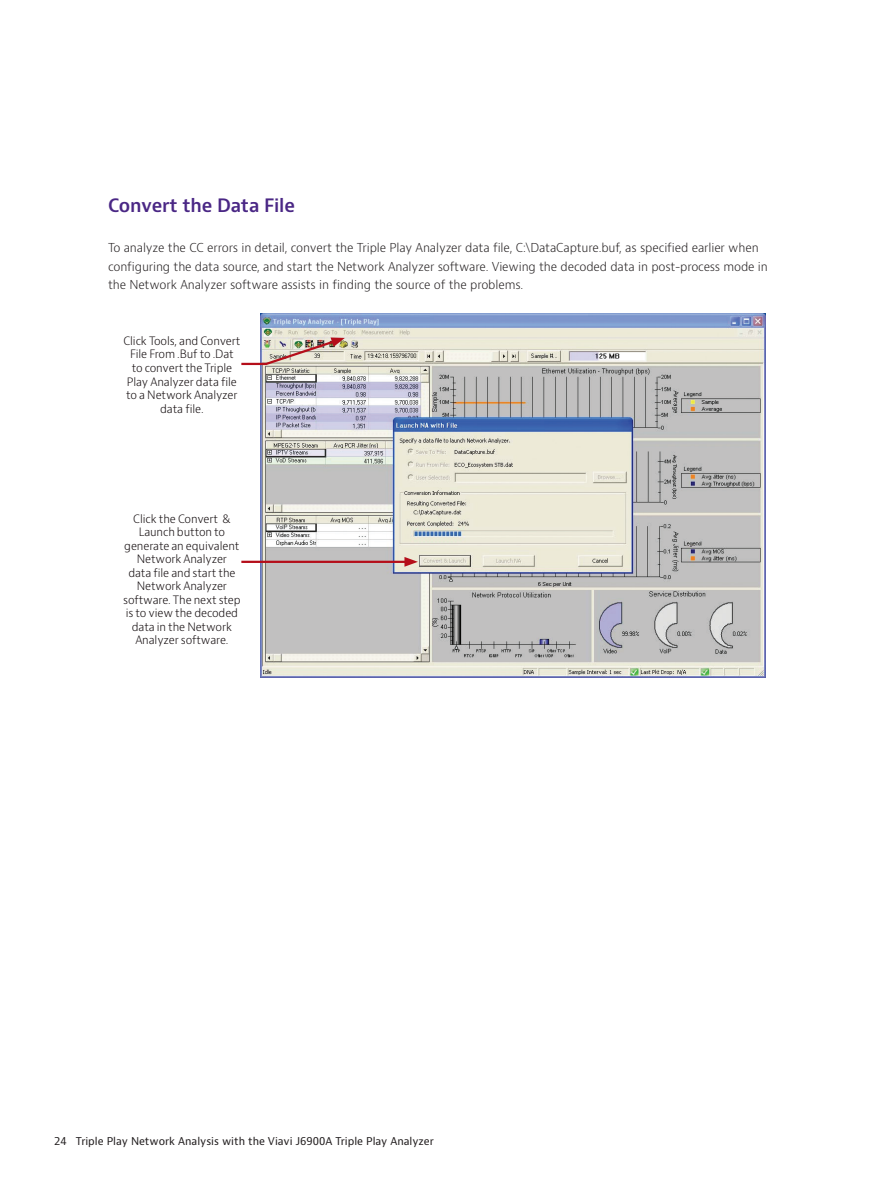
<style>
.page{position:relative;width:893px;height:1191px;background:#fff}
.page>*{position:absolute;margin:0;border:0;box-sizing:border-box;transform-origin:0 0}
.t1{font:600 18px "Bernino Sans";letter-spacing:-.01em;color:#4a2785}
.t2{font:300 12px/18.8px "Bernino Sans";letter-spacing:-.01em;color:#231f20}
.t3{font:300 11.25px/13.5px "Bernino Sans";letter-spacing:-.01em;color:#110a0c;text-align:center}
.t4{font:10.5px "Bernino Sans";color:#231f20}
</style>
<div class="page">
<img style="left:261px;top:313px;width:505px;height:364px">
<svg style="left:241px;top:337px;width:104px;height:29px"></svg>
<hr style="left:241px;top:561px;width:168px;height:2px;background:#b50e1a">
<svg style="left:404px;top:557px;width:14px;height:10px"></svg>
<h1 class="t1" style="left:108px;top:194px;width:189px">Convert the Data File</h1>
<p class="t2" style="left:108px;top:238px;width:661px">To analyze the CC errors in detail, convert the Triple Play Analyzer data file, C:\DataCapture.buf, as specified earlier when configuring the data source, and start the Network Analyzer software. Viewing the decoded data in post-process mode in the Network Analyzer software assists in finding the source of the problems.</p>
<p class="t3" style="left:123px;top:334px;width:119px">Click Tools, and Convert<br>File From .Buf to .Dat to convert the Triple<br>Play Analyzer data file to a Network Analyzer data file.</p>
<p class="t3" style="left:123px;top:512px;width:119px">Click the Convert &amp;<br>Launch button to generate an equivalent<br>Network Analyzer<br>data file and start the<br>Network Analyzer software. The next step is to view the decoded data in the Network<br>Analyzer software.</p>
<p class="t4" style="left:54px;top:1134px;width:381px">24 Triple Play Network Analysis with the Viavi J6900A Triple Play Analyzer</p>
</div>
